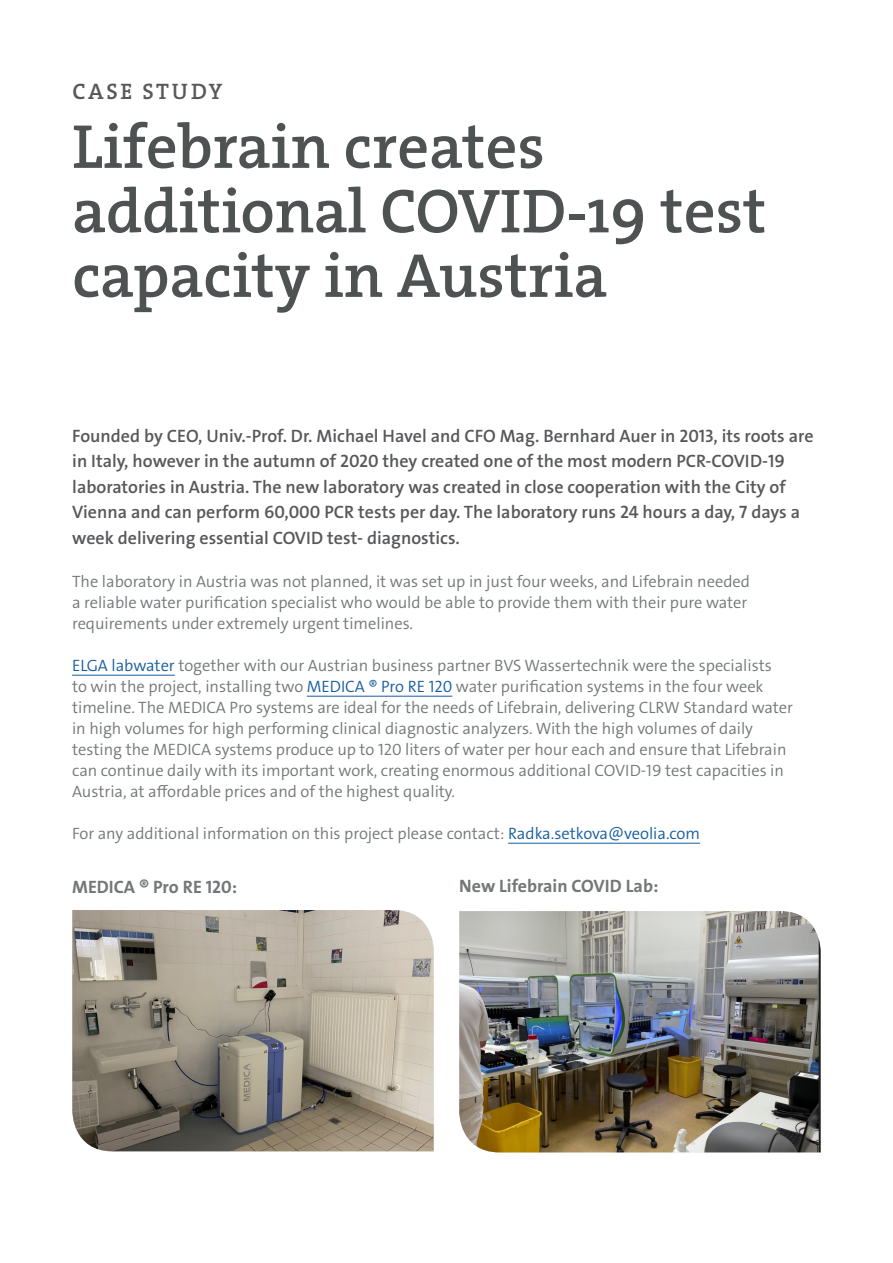
<style>
.page{position:relative;width:893px;height:1263px;background:#fff}
.page>*{position:absolute;margin:0;border:0;box-sizing:border-box;transform-origin:0 0}
.t1{font:62.55px/64.5px "The Serif Veolia W6 Se Bld";color:#4f5252}
.t2{font:22.5px "The Serif Veolia W6 Se Bld";letter-spacing:.125em;color:#57585a}
.t3{font:18px/25.5px "The Sans Veolia W6 Se Bld";color:#57585a}
.t4{font:18px "The Sans Veolia W7 Bld";color:#737778}
.t5{font:16.5px/21px "The Sans Veolia W4 Se Lig";color:#737778}
.s1{color:#175d9e}
</style>
<div class="page">
<hr style="left:72px;top:675px;width:103px;height:1px;background:#175d9e">
<hr style="left:307px;top:696px;width:145px;height:1px;background:#175d9e">
<hr style="left:508px;top:843px;width:192px;height:1px;background:#175d9e">
<img style="left:459px;top:911px;width:362px;height:241px">
<img style="left:72px;top:910px;width:362px;height:241px">
<p class="t2" style="left:73px;top:77px;width:151px">CASE STUDY</p>
<p class="t1" style="left:72px;top:115px;width:696px">Lifebrain creates additional COVID-19 test capacity in Austria</p>
<p class="t3" style="left:72px;top:423px;width:743px">Founded by CEO, Univ.-Prof. Dr. Michael Havel and CFO Mag. Bernhard Auer in 2013, its roots are in Italy, however in the autumn of 2020 they created one of the most modern PCR-COVID-19 laboratories in Austria. The new laboratory was created in close cooperation with the City of Vienna and can perform 60,000 PCR tests per day. The laboratory runs 24 hours a day, 7 days a week delivering essential COVID test- diagnostics.</p>
<p class="t5" style="left:72px;top:571px;width:679px">The laboratory in Austria was not planned, it was set up in just four weeks, and Lifebrain needed a reliable water purification specialist who would be able to provide them with their pure water requirements under extremely urgent timelines.</p>
<p class="t5" style="left:72px;top:655px;width:722px"><span class="s1">ELGA labwater</span> together with our Austrian business partner BVS Wassertechnik were the specialists<br>to win the project, installing two <span class="s1">MEDICA ® Pro RE 120</span> water purification systems in the four week timeline. The MEDICA Pro systems are ideal for the needs of Lifebrain, delivering CLRW Standard water in high volumes for high performing clinical diagnostic analyzers. With the high volumes of daily testing the MEDICA systems produce up to 120 liters of water per hour each and ensure that Lifebrain can continue daily with its important work, creating enormous additional COVID-19 test capacities in Austria, at affordable prices and of the highest quality.</p>
<p class="t5" style="left:72px;top:823px;width:629px">For any additional information on this project please contact: <span class="s1">Radka.setkova@veolia.com</span></p>
<p class="t4" style="left:72px;top:875px;width:166px">MEDICA ® Pro RE 120:</p>
<p class="t4" style="left:459px;top:874px;width:201px">New Lifebrain COVID Lab:</p>
</div>
